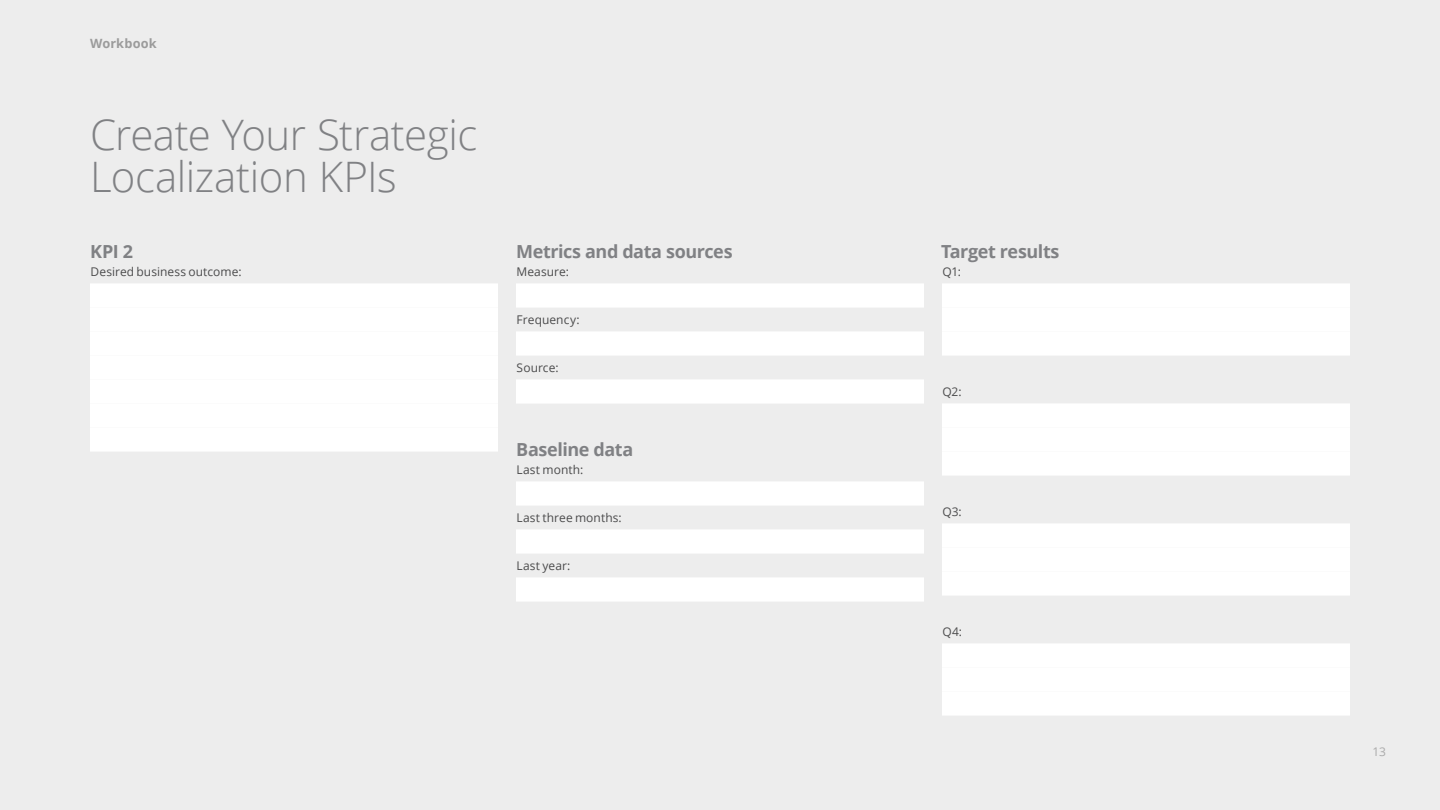
<style>
.page{position:relative;width:1440px;height:810px;background:#ededed}
.page>*{position:absolute;margin:0;border:0;box-sizing:border-box;transform-origin:0 0}
.Page_Title{font:300 42px/42px "Open Sans";letter-spacing:-.01em;color:#808184}
.Question{font:700 18px "Open Sans";letter-spacing:-.025em;color:#808184}
.Breadcrumb_Title_Pag{font:700 12.75px "Open Sans";letter-spacing:.01em;color:#9b9b9b}
.Answers{font:12px "Open Sans";letter-spacing:.005em;color:#4b4b4c}
.t1{font:12px "Open Sans";color:#aaa}
</style>
<div class="page">
<div style="left:90px;top:283px;width:408px;height:25px;background:#fff"></div>
<div style="left:90px;top:307px;width:408px;height:25px;background:#fff"></div>
<div style="left:90px;top:331px;width:408px;height:25px;background:#fff"></div>
<div style="left:90px;top:355px;width:408px;height:25px;background:#fff"></div>
<div style="left:90px;top:379px;width:408px;height:25px;background:#fff"></div>
<div style="left:90px;top:403px;width:408px;height:25px;background:#fff"></div>
<div style="left:90px;top:427px;width:408px;height:25px;background:#fff"></div>
<div style="left:516px;top:283px;width:408px;height:25px;background:#fff"></div>
<div style="left:516px;top:331px;width:408px;height:25px;background:#fff"></div>
<div style="left:516px;top:379px;width:408px;height:25px;background:#fff"></div>
<div style="left:516px;top:481px;width:408px;height:25px;background:#fff"></div>
<div style="left:516px;top:529px;width:408px;height:25px;background:#fff"></div>
<div style="left:516px;top:577px;width:408px;height:25px;background:#fff"></div>
<div style="left:942px;top:283px;width:408px;height:25px;background:#fff"></div>
<div style="left:942px;top:307px;width:408px;height:25px;background:#fff"></div>
<div style="left:942px;top:331px;width:408px;height:25px;background:#fff"></div>
<div style="left:942px;top:403px;width:408px;height:25px;background:#fff"></div>
<div style="left:942px;top:427px;width:408px;height:25px;background:#fff"></div>
<div style="left:942px;top:451px;width:408px;height:25px;background:#fff"></div>
<div style="left:942px;top:523px;width:408px;height:25px;background:#fff"></div>
<div style="left:942px;top:547px;width:408px;height:25px;background:#fff"></div>
<div style="left:942px;top:571px;width:408px;height:25px;background:#fff"></div>
<div style="left:942px;top:643px;width:408px;height:25px;background:#fff"></div>
<div style="left:942px;top:667px;width:408px;height:25px;background:#fff"></div>
<div style="left:942px;top:691px;width:408px;height:25px;background:#fff"></div>
<p class="Breadcrumb_Title_Pag" style="left:90px;top:34px;width:68px">Workbook</p>
<p class="Page_Title" style="left:90px;top:113px;width:389px">Create Your Strategic<br>Localization KPIs</p>
<p class="Question" style="left:90px;top:239px;width:44px">KPI 2</p>
<p class="Answers" style="left:91px;top:263px;width:153px">Desired business outcome:</p>
<p class="Question" style="left:516px;top:239px;width:218px">Metrics and data sources</p>
<p class="Answers" style="left:517px;top:263px;width:54px">Measure:</p>
<p class="Answers" style="left:517px;top:311px;width:64px">Frequency:</p>
<p class="Answers" style="left:517px;top:359px;width:43px">Source:</p>
<p class="Question" style="left:516px;top:437px;width:119px">Baseline data</p>
<p class="Answers" style="left:517px;top:461px;width:68px">Last month:</p>
<p class="Answers" style="left:517px;top:509px;width:107px">Last three months:</p>
<p class="Answers" style="left:517px;top:557px;width:55px">Last year:</p>
<p class="Question" style="left:941px;top:239px;width:120px">Target results</p>
<p class="Answers" style="left:942px;top:263px;width:20px">Q1:</p>
<p class="Answers" style="left:942px;top:383px;width:21px">Q2:</p>
<p class="Answers" style="left:942px;top:503px;width:21px">Q3:</p>
<p class="Answers" style="left:942px;top:623px;width:21px">Q4:</p>
<p class="t1" style="left:1373px;top:743px;width:15px">13</p>
</div>
